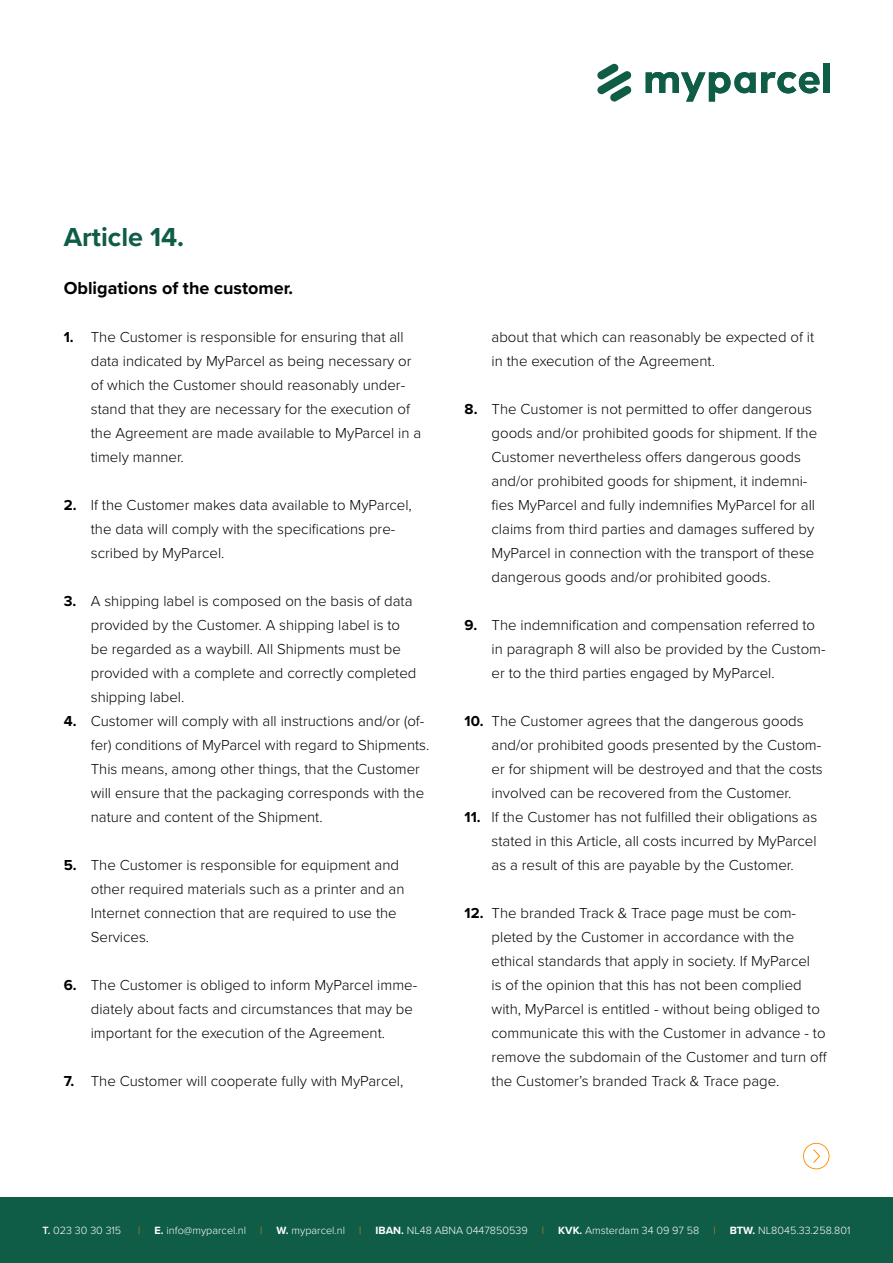
<style>
.page{position:relative;width:893px;height:1263px;background:#fff}
.page>*{position:absolute;margin:0;border:0;box-sizing:border-box;transform-origin:0 0}
.t1{font:700 27px "Proxima Nova";color:#0f5c47}
.t2{font:700 18px "Proxima Nova";color:#000}
.t3{font:300 15px/24px "Proxima Nova";color:#000}
.t4{font:300 10.95px "Proxima Nova";color:#fff}
.t5{font:300 10.95px "Proxima Nova";color:#ff8c00}
.s1{font-weight:700}
.s2{font-weight:600}
</style>
<div class="page">
<div style="left:0;top:1197px;width:893px;height:66px;background:#0f5c47"></div>
<svg style="left:597px;top:64px;width:35px;height:38px"></svg>
<div style="left:823px;top:64px;width:6px;height:29px;background:#105d47"></div>
<svg style="left:646px;top:72px;width:173px;height:30px"></svg>
<svg style="left:803px;top:1143px;width:26px;height:26px"></svg>
<h1 class="t1" style="left:64px;top:217px;width:122px">Article 14.</h1>
<p class="t2" style="left:64px;top:275px;width:231px">Obligations of the customer.</p>
<p class="t3" style="left:91px;top:324px;width:332px;text-indent:-27px"><span class="s1">1.</span> The Customer is responsible for ensuring that all data indicated by MyParcel as being necessary or of which the Customer should reasonably under&shy;stand that they are necessary for the execution of the Agreement are made available to MyParcel in a timely manner.</p>
<p class="t3" style="left:91px;top:492px;width:323px;text-indent:-27px"><span class="s1">2.</span> If the Customer makes data available to MyParcel, the data will comply with the specifications pre&shy;scribed by MyParcel.</p>
<p class="t3" style="left:91px;top:588px;width:327px;text-indent:-27px"><span class="s1">3.</span> A shipping label is composed on the basis of data provided by the Customer. A shipping label is to be regarded as a waybill. All Shipments must be provided with a complete and correctly completed shipping label.</p>
<p class="t3" style="left:91px;top:708px;width:340px;text-indent:-27px"><span class="s1">4.</span> Customer will comply with all instructions and/or (of&shy;fer) conditions of MyParcel with regard to Shipments.<br>This means, among other things, that the Customer will ensure that the packaging corresponds with the nature and content of the Shipment.</p>
<p class="t3" style="left:91px;top:852px;width:315px;text-indent:-27px"><span class="s1">5.</span> The Customer is responsible for equipment and other required materials such as a printer and an Internet connection that are required to use the Services.</p>
<p class="t3" style="left:91px;top:972px;width:328px;text-indent:-27px"><span class="s1">6.</span> The Customer is obliged to inform MyParcel imme&shy;diately about facts and circumstances that may be important for the execution of the Agreement.</p>
<p class="t3" style="left:64px;top:1068px;width:341px"><span class="s1">7.</span> The Customer will cooperate fully with MyParcel,</p>
<p class="t3" style="left:492px;top:324px;width:324px">about that which can reasonably be expected of it in the execution of the Agreement.</p>
<p class="t3" style="left:492px;top:396px;width:327px;text-indent:-27px"><span class="s1">8.</span> The Customer is not permitted to offer dangerous goods and/or prohibited goods for shipment. If the Customer nevertheless offers dangerous goods and/or prohibited goods for shipment, it indemni&shy;fies MyParcel and fully indemnifies MyParcel for all claims from third parties and damages suffered by MyParcel in connection with the transport of these dangerous goods and/or prohibited goods.</p>
<p class="t3" style="left:492px;top:612px;width:336px;text-indent:-27px"><span class="s1">9.</span> The indemnification and compensation referred to in paragraph 8 will also be provided by the Custom&shy;er to the third parties engaged by MyParcel.</p>
<p class="t3" style="left:492px;top:708px;width:333px;text-indent:-27px"><span class="s1">10.</span> The Customer agrees that the dangerous goods and/or prohibited goods presented by the Custom&shy;er for shipment will be destroyed and that the costs involved can be recovered from the Customer.</p>
<p class="t3" style="left:492px;top:804px;width:327px;text-align:justify;text-indent:-27px"><span class="s1">11.</span> If the Customer has not fulfilled their obligations as stated in this Article, all costs incurred by MyParcel as a result of this are payable by the Customer.</p>
<p class="t3" style="left:492px;top:900px;width:337px;text-indent:-27px"><span class="s1">12.</span> The branded Track &amp; Trace page must be com&shy;pleted by the Customer in accordance with the ethical standards that apply in society. If MyParcel<br>is of the opinion that this has not been complied with, MyParcel is entitled - without being obliged to communicate this with the Customer in advance - to remove the subdomain of the Customer and turn off the Customer’s branded Track &amp; Trace page.</p>
<p class="t4" style="left:43px;top:1222px;width:80px"><span class="s2">T.</span> 023 30 30 315</p>
<p class="t5" style="left:138px;top:1222px;width:4px">|</p>
<p class="t4" style="left:155px;top:1222px;width:93px"><span class="s1">E.</span> info@myparcel.nl</p>
<p class="t5" style="left:260px;top:1222px;width:4px">|</p>
<p class="t4" style="left:277px;top:1222px;width:70px"><span class="s1">W.</span> myparcel.nl</p>
<p class="t5" style="left:359px;top:1222px;width:4px">|</p>
<p class="t4" style="left:376px;top:1222px;width:154px"><span class="s1">IBAN.</span> NL48 ABNA 0447850539</p>
<p class="t5" style="left:542px;top:1222px;width:4px">|</p>
<p class="t4" style="left:558px;top:1222px;width:143px"><span class="s1">KVK.</span> Amsterdam 34 09 97 58</p>
<p class="t5" style="left:713px;top:1222px;width:4px">|</p>
<p class="t4" style="left:730px;top:1222px;width:122px"><span class="s1">BTW.</span> NL8045.33.258.801</p>
</div>
